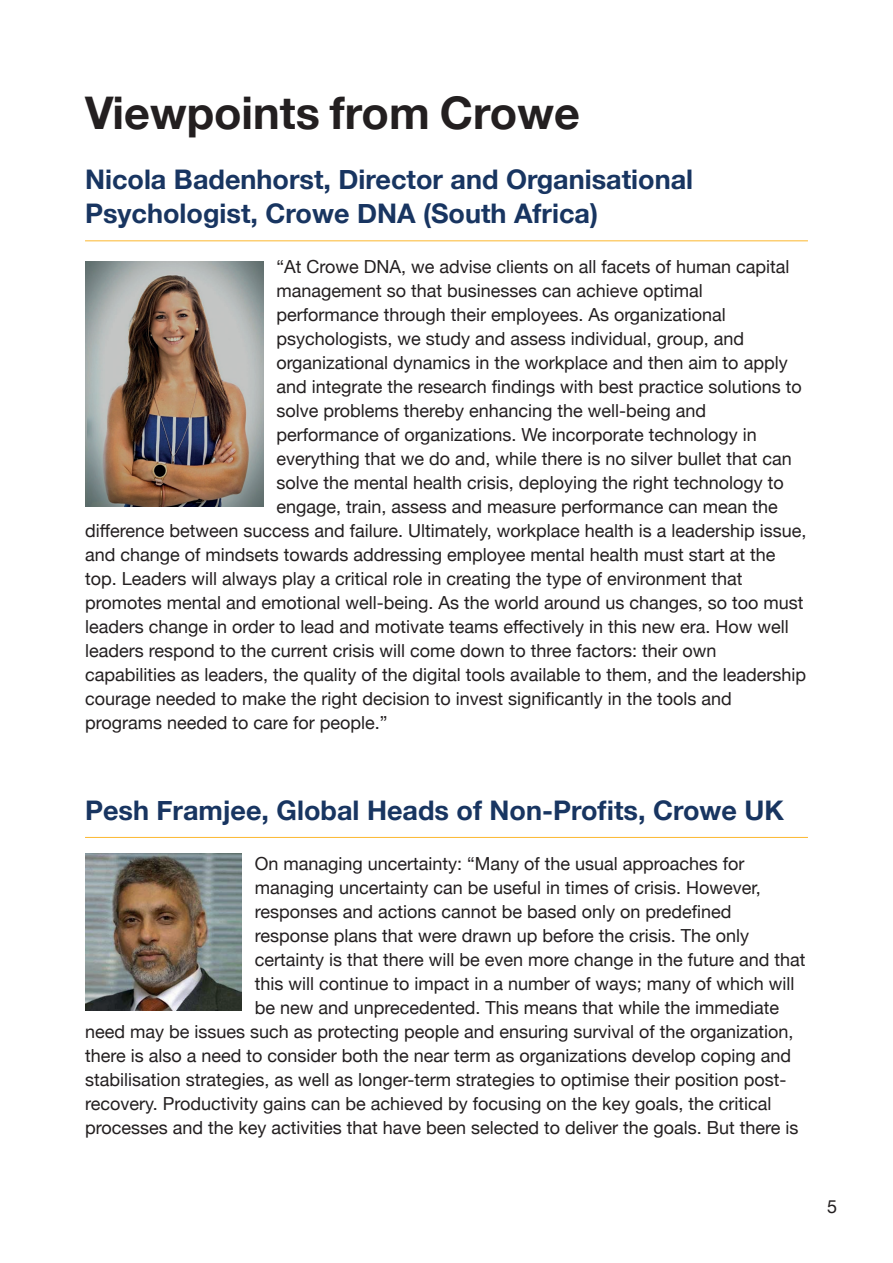
<style>
.page{position:relative;width:893px;height:1263px;background:#fff}
.page>*{position:absolute;margin:0;border:0;box-sizing:border-box;transform-origin:0 0}
.t1{font:700 45px "Helvetica Neue";color:#231f20}
.SubTitle{font:700 27px/34.5px "Helvetica Neue";color:#183561}
.Body{font:18px "Helvetica Neue";color:#231f20}
</style>
<div class="page">
<hr style="left:85px;top:240px;width:723px;height:1px;background:#fcb72e">
<hr style="left:85px;top:837px;width:723px;height:1px;background:#fcb72e">
<img style="left:85px;top:261px;width:179px;height:246px">
<img style="left:85px;top:854px;width:157px;height:157px">
<h2 class="t1" style="left:85px;top:78px;width:496px">Viewpoints from Crowe</h2>
<p class="SubTitle" style="left:85px;top:163px;width:610px">Nicola Badenhorst, Director and Organisational<br>Psychologist, Crowe DNA (South Africa)</p>
<p class="Body" style="left:276px;top:254px;width:515px">“At Crowe DNA, we advise clients on all facets of human capital</p>
<p class="Body" style="left:276px;top:278px;width:428px">management so that businesses can achieve optimal</p>
<p class="Body" style="left:276px;top:302px;width:451px">performance through their employees. As organizational</p>
<p class="Body" style="left:276px;top:326px;width:469px">psychologists, we study and assess individual, group, and</p>
<p class="Body" style="left:276px;top:350px;width:513px">organizational dynamics in the workplace and then aim to apply</p>
<p class="Body" style="left:276px;top:374px;width:527px">and integrate the research findings with best practice solutions to</p>
<p class="Body" style="left:276px;top:398px;width:431px">solve problems thereby enhancing the well-being and</p>
<p class="Body" style="left:276px;top:422px;width:482px">performance of organizations. We incorporate technology in</p>
<p class="Body" style="left:276px;top:446px;width:517px">everything that we do and, while there is no silver bullet that can</p>
<p class="Body" style="left:276px;top:470px;width:509px">solve the mental health crisis, deploying the right technology to</p>
<p class="Body" style="left:276px;top:494px;width:503px">engage, train, assess and measure performance can mean the</p>
<p class="Body" style="left:85px;top:518px;width:723px">difference between success and failure. Ultimately, workplace health is a leadership issue,</p>
<p class="Body" style="left:85px;top:542px;width:692px">and change of mindsets towards addressing employee mental health must start at the</p>
<p class="Body" style="left:85px;top:566px;width:659px">top. Leaders will always play a critical role in creating the type of environment that</p>
<p class="Body" style="left:85px;top:590px;width:720px">promotes mental and emotional well-being. As the world around us changes, so too must</p>
<p class="Body" style="left:85px;top:614px;width:705px">leaders change in order to lead and motivate teams effectively in this new era. How well</p>
<p class="Body" style="left:85px;top:638px;width:633px">leaders respond to the current crisis will come down to three factors: their own</p>
<p class="Body" style="left:85px;top:662px;width:723px">capabilities as leaders, the quality of the digital tools available to them, and the leadership</p>
<p class="Body" style="left:85px;top:686px;width:648px">courage needed to make the right decision to invest significantly in the tools and</p>
<p class="Body" style="left:85px;top:710px;width:304px">programs needed to care for people.”</p>
<p class="SubTitle" style="left:85px;top:794px;width:700px">Pesh Framjee, Global Heads of Non-Profits, Crowe UK</p>
<p class="Body" style="left:255px;top:850px;width:491px">On managing uncertainty: “Many of the usual approaches for</p>
<p class="Body" style="left:255px;top:874px;width:508px">managing uncertainty can be useful in times of crisis. However,</p>
<p class="Body" style="left:255px;top:898px;width:478px">responses and actions cannot be based only on predefined</p>
<p class="Body" style="left:255px;top:922px;width:496px">response plans that were drawn up before the crisis. The only</p>
<p class="Body" style="left:255px;top:946px;width:552px">certainty is that there will be even more change in the future and that</p>
<p class="Body" style="left:255px;top:970px;width:541px">this will continue to impact in a number of ways; many of which will</p>
<p class="Body" style="left:255px;top:994px;width:526px">be new and unprecedented. This means that while the immediate</p>
<p class="Body" style="left:85px;top:1018px;width:710px">need may be issues such as protecting people and ensuring survival of the organization,</p>
<p class="Body" style="left:85px;top:1042px;width:707px">there is also a need to consider both the near term as organizations develop coping and</p>
<p class="Body" style="left:85px;top:1066px;width:703px">stabilisation strategies, as well as longer-term strategies to optimise their position post-</p>
<p class="Body" style="left:85px;top:1090px;width:688px">recovery. Productivity gains can be achieved by focusing on the key goals, the critical</p>
<p class="Body" style="left:85px;top:1114px;width:715px">processes and the key activities that have been selected to deliver the goals. But there is</p>
<p class="Body" style="left:827px;top:1193px;width:12px">5</p>
</div>
